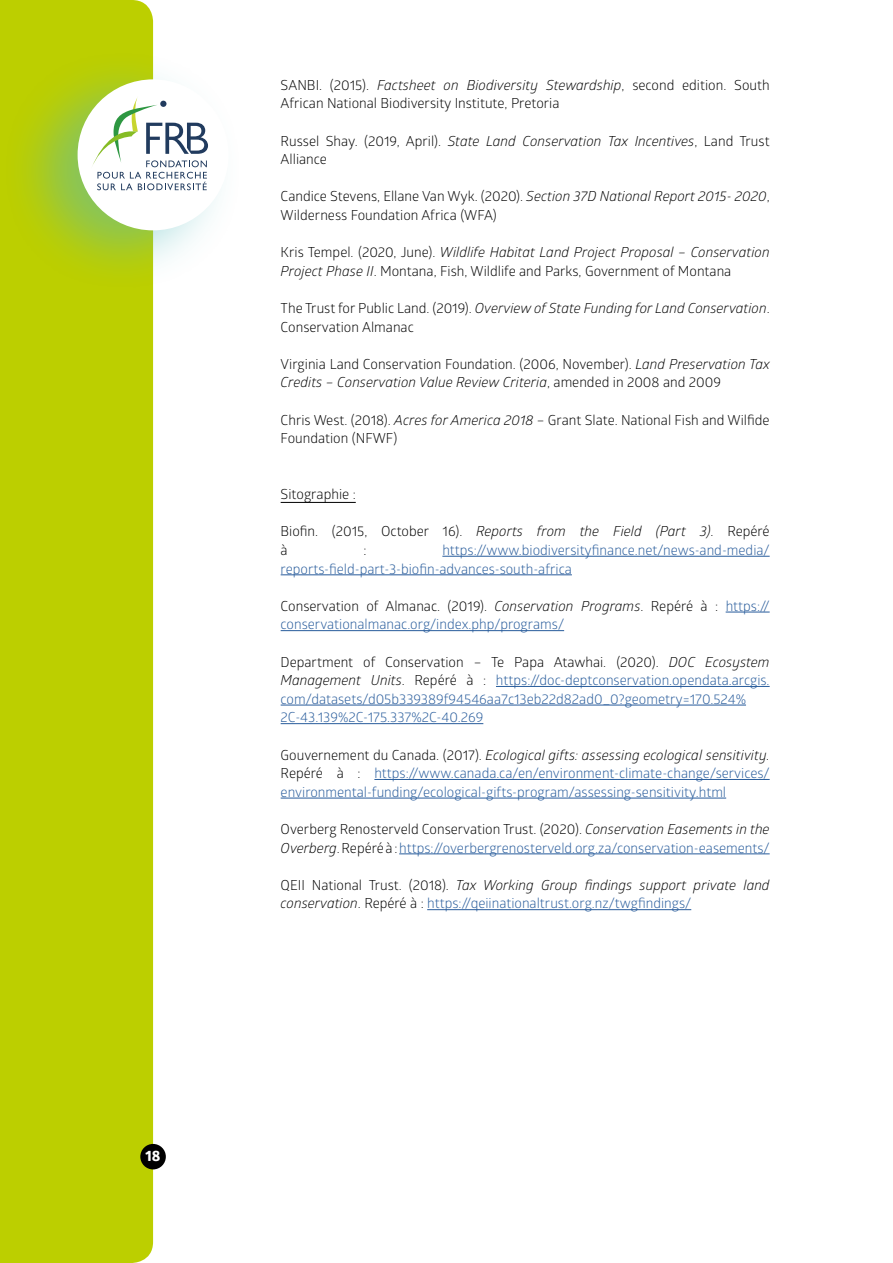
<style>
.page{position:relative;width:893px;height:1263px;background:#fff}
.page>*{position:absolute;margin:0;border:0;box-sizing:border-box;transform-origin:0 0}
.t1{font:700 14.85px "Globerx";color:#fff}
.t2{font:13.8px/18.6px "Glober";color:#000}
.t3{font:13.8px/18.6px "Glober";color:#275b9b}
.t4{font:italic 13.8px/18.6px "Glober";color:#000}
.s1{font-style:italic}
.s2{color:#000}
.s3{font-style:italic;color:#000}
.s4{font-style:normal}
.s5{font-style:normal;color:#275b9b}
</style>
<div class="page">
<div style="left:0;top:0;width:153px;height:1263px;background:#bccf00"></div>
<div style="left:1px;top:49px;width:244px;height:243px;background:#51babc;opacity:.5"></div>
<div style="left:78px;top:79px;width:151px;height:151px;background:#fff;border-radius:50%"></div>
<svg style="left:91px;top:96px;width:117px;height:94px"></svg>
<div style="left:140px;top:1144px;width:26px;height:25px;background:#000;border-radius:50%"></div>
<hr style="left:281px;top:502px;width:75px;height:1px;background:#000">
<hr style="left:442px;top:556px;width:328px;height:1px;background:#275b9b">
<hr style="left:281px;top:574px;width:291px;height:1px;background:#275b9b">
<hr style="left:726px;top:612px;width:44px;height:1px;background:#275b9b">
<hr style="left:281px;top:630px;width:283px;height:1px;background:#275b9b">
<hr style="left:496px;top:686px;width:274px;height:1px;background:#275b9b">
<hr style="left:281px;top:705px;width:465px;height:1px;background:#275b9b">
<hr style="left:281px;top:723px;width:202px;height:1px;background:#275b9b">
<hr style="left:374px;top:779px;width:396px;height:1px;background:#275b9b">
<hr style="left:281px;top:798px;width:445px;height:1px;background:#275b9b">
<hr style="left:399px;top:853px;width:371px;height:1px;background:#275b9b">
<hr style="left:427px;top:909px;width:264px;height:1px;background:#275b9b">
<p class="t1" style="left:146px;top:1145px;width:17px">18</p>
<p class="t2" style="left:281px;top:75px;width:491px">SANBI. (2015). <span class="s1">Factsheet on Biodiversity Stewardship</span>, second edition. South<br>African National Biodiversity Institute, Pretoria</p>
<p class="t2" style="left:281px;top:131px;width:490px">Russel Shay. (2019, April). <span class="s1">State Land Conservation Tax Incentives</span>, Land Trust<br>Alliance</p>
<p class="t2" style="left:281px;top:187px;width:490px">Candice Stevens, Ellane Van Wyk. (2020). <span class="s1">Section 37D National Report 2015- 2020</span>,<br>Wilderness Foundation Africa (WFA)</p>
<p class="t2" style="left:281px;top:242px;width:490px">Kris Tempel. (2020, June). <span class="s1">Wildlife Habitat Land Project Proposal – Conservation<br>Project Phase II</span>. Montana, Fish, Wildlife and Parks, Government of Montana</p>
<p class="t2" style="left:281px;top:298px;width:491px">The Trust for Public Land. (2019). <span class="s1">Overview of State Funding for Land Conservation</span>.<br>Conservation Almanac</p>
<p class="t2" style="left:281px;top:354px;width:491px">Virginia Land Conservation Foundation. (2006, November). <span class="s1">Land Preservation Tax<br>Credits – Conservation Value Review Criteria</span>, amended in 2008 and 2009</p>
<p class="t2" style="left:281px;top:410px;width:490px">Chris West. (2018). <span class="s1">Acres for America 2018</span> – Grant Slate. National Fish and Wilfide<br>Foundation (NFWF)</p>
<p class="t2" style="left:281px;top:484px;width:77px">Sitographie :</p>
<p class="t2" style="left:281px;top:521px;width:490px">Biofin. (2015, October 16). <span class="s1">Reports from the Field (Part 3)</span>. Repéré à</p>
<p class="t3" style="left:281px;top:540px;width:490px;text-indent:162px">https://www.biodiversityfinance.net/news-and-media/ reports-field-part-3-biofin-advances-south-africa</p>
<p class="t3" style="left:281px;top:596px;width:491px"><span class="s2">Conservation of Almanac. (2019).</span> <span class="s3">Conservation Programs</span><span class="s2">. Repéré à :</span> https:// conservationalmanac.org/index.php/programs/</p>
<p class="t3" style="left:281px;top:652px;width:490px"><span class="s2">Department of Conservation – Te Papa Atawhai. (2020).</span> <span class="s3">DOC Ecosystem Management Units</span><span class="s2">. Repéré à :</span> https://doc-deptconservation.opendata.arcgis. com/datasets/d05b339389f94546aa7c13eb22d82ad0_0?geometry=170.524% 2C-43.139%2C-175.337%2C-40.269</p>
<p class="t3" style="left:281px;top:745px;width:490px;text-align:justify"><span class="s2">Gouvernement du Canada. (2017).</span> <span class="s3">Ecological gifts: assessing ecological sensitivity.<br></span><span class="s2">Repéré à :</span> https://www.canada.ca/en/environment-climate-change/services/ environmental-funding/ecological-gifts-program/assessing-sensitivity.html</p>
<p class="t3" style="left:281px;top:819px;width:490px"><span class="s2">Overberg Renosterveld Conservation Trust. (2020).</span> <span class="s3">Conservation Easements in the<br>Overberg</span><span class="s2">. Repéré à :</span> https://overbergrenosterveld.org.za/conservation-easements/</p>
<p class="t4" style="left:281px;top:875px;width:490px"><span class="s4">QEII National Trust. (2018).</span> Tax Working Group findings support private land conservation<span class="s4">. Repéré à :</span> <span class="s5">https://qeiinationaltrust.org.nz/twgfindings/</span></p>
<p class="t2" style="left:363px;top:540px;width:5px">:</p>
</div>
